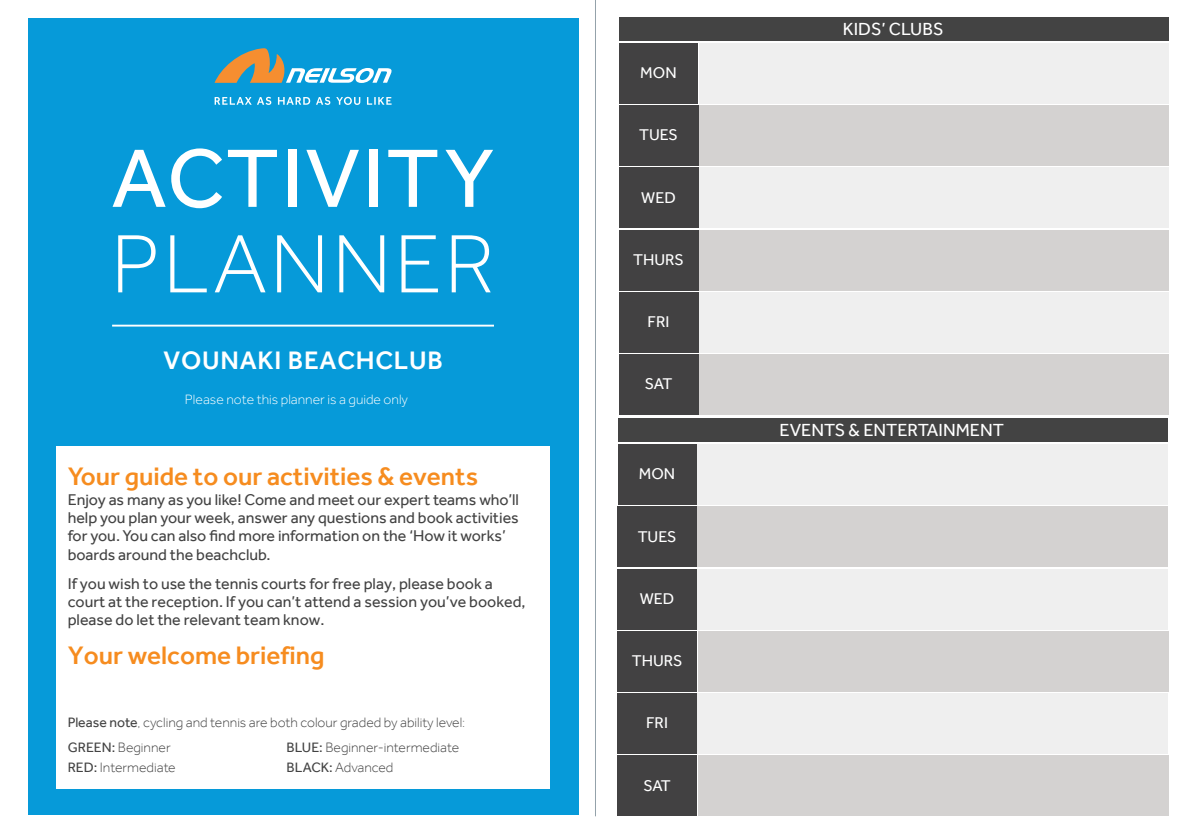
<style>
.page{position:relative;width:1191px;height:839px;background:#fff}
.page>*{position:absolute;margin:0;border:0;box-sizing:border-box;transform-origin:0 0}
.t1{font:85.6px/85.6px "Effra";letter-spacing:.03em;color:#fff}
.t2{font:500 26px "Effra";color:#f68c1f}
.t3{font:500 26px "Effra";letter-spacing:.03em;color:#fff}
.t4{font:18px "Effra";color:#fff}
.t5{font:16px/18px "Effra";color:#434343}
.t6{font:16px "Effra";color:#fff}
.t7{font:300 14px "Effra";color:#434343}
.t8{font:300 14px "Effra";color:#fff}
.s1{font-weight:300}
.s2{font-weight:400}
</style>
<div class="page">
<div style="left:28px;top:18px;width:550px;height:797px;background:#069ad9"></div>
<div style="left:56px;top:447px;width:494px;height:342px;background:#fff"></div>
<hr style="left:112px;top:325px;width:382px;height:2px;background:#fff">
<div style="left:697px;top:444px;width:470px;height:61px;background:#efefef"></div>
<div style="left:697px;top:569px;width:470px;height:61px;background:#efefef"></div>
<div style="left:697px;top:693px;width:470px;height:61px;background:#efefef"></div>
<div style="left:698px;top:507px;width:470px;height:60px;background:#d4d2d1"></div>
<div style="left:698px;top:631px;width:470px;height:61px;background:#d4d2d1"></div>
<div style="left:698px;top:756px;width:470px;height:60px;background:#d4d2d1"></div>
<div style="left:618px;top:418px;width:549px;height:24px;background:#434343"></div>
<svg style="left:214px;top:48px;width:178px;height:35px"></svg>
<svg style="left:215px;top:97px;width:176px;height:8px"></svg>
<div style="left:618px;top:444px;width:78px;height:61px;background:#424142"></div>
<div style="left:617px;top:507px;width:80px;height:60px;background:#424142"></div>
<div style="left:617px;top:569px;width:80px;height:61px;background:#424142"></div>
<div style="left:617px;top:631px;width:80px;height:61px;background:#424142"></div>
<div style="left:617px;top:693px;width:80px;height:61px;background:#424142"></div>
<div style="left:617px;top:756px;width:80px;height:60px;background:#424142"></div>
<hr style="left:595px;top:0;width:1px;height:816px;background:#94a2aa">
<div style="left:699px;top:43px;width:469px;height:61px;background:#efefef"></div>
<div style="left:699px;top:168px;width:469px;height:60px;background:#efefef"></div>
<div style="left:699px;top:292px;width:469px;height:61px;background:#efefef"></div>
<div style="left:699px;top:105px;width:469px;height:61px;background:#d4d2d1"></div>
<div style="left:699px;top:230px;width:470px;height:61px;background:#d4d2d1"></div>
<div style="left:699px;top:354px;width:470px;height:61px;background:#d4d2d1"></div>
<div style="left:619px;top:17px;width:550px;height:24px;background:#434343"></div>
<div style="left:619px;top:43px;width:78px;height:61px;background:#424142"></div>
<div style="left:619px;top:105px;width:79px;height:61px;background:#424142"></div>
<div style="left:619px;top:168px;width:79px;height:60px;background:#424142"></div>
<div style="left:619px;top:230px;width:79px;height:61px;background:#424142"></div>
<div style="left:619px;top:292px;width:79px;height:61px;background:#424142"></div>
<div style="left:619px;top:354px;width:79px;height:61px;background:#424142"></div>
<p class="t1" style="left:111px;top:135px;width:386px">ACTIVITY<br><span class="s1">PLANNER</span></p>
<p class="t3" style="left:164px;top:345px;width:281px">VOUNAKI BEACHCLUB</p>
<p class="t8" style="left:185px;top:391px;width:225px">Please note this planner is a guide only</p>
<p class="t2" style="left:68px;top:460px;width:412px">Your guide to our activities &amp; events</p>
<p class="t5" style="left:68px;top:491px;width:453px">Enjoy as many as you like! Come and meet our expert teams who’ll help you plan your week, answer any questions and book activities for you. You can also find more information on the ‘How it works’ boards around the beachclub.</p>
<p class="t5" style="left:68px;top:574px;width:459px">If you wish to use the tennis courts for free play, please book a court at the reception. If you can’t attend a session you’ve booked, please do let the relevant team know.</p>
<p class="t2" style="left:68px;top:640px;width:258px">Your welcome briefing</p>
<p class="t7" style="left:68px;top:714px;width:399px"><span class="s2">Please note</span>, cycling and tennis are both colour graded by ability level:</p>
<p class="t7" style="left:68px;top:739px;width:104px"><span class="s2">GREEN:</span> Beginner</p>
<p class="t7" style="left:287px;top:739px;width:174px"><span class="s2">BLUE:</span> Beginner-intermediate</p>
<p class="t7" style="left:68px;top:758px;width:110px"><span class="s2">RED:</span> Intermediate</p>
<p class="t7" style="left:287px;top:758px;width:108px"><span class="s2">BLACK:</span> Advanced</p>
<p class="t6" style="left:640px;top:63px;width:38px">MON</p>
<p class="t6" style="left:639px;top:126px;width:40px">TUES</p>
<p class="t6" style="left:641px;top:188px;width:36px">WED</p>
<p class="t6" style="left:633px;top:250px;width:52px">THURS</p>
<p class="t6" style="left:647px;top:312px;width:23px">FRI</p>
<p class="t6" style="left:645px;top:374px;width:29px">SAT</p>
<p class="t6" style="left:639px;top:464px;width:38px">MON</p>
<p class="t6" style="left:637px;top:527px;width:40px">TUES</p>
<p class="t6" style="left:640px;top:589px;width:36px">WED</p>
<p class="t6" style="left:632px;top:651px;width:52px">THURS</p>
<p class="t6" style="left:646px;top:713px;width:23px">FRI</p>
<p class="t6" style="left:643px;top:776px;width:29px">SAT</p>
<p class="t4" style="left:843px;top:18px;width:102px">KIDS’ CLUBS</p>
<p class="t4" style="left:779px;top:419px;width:226px">EVENTS &amp; ENTERTAINMENT</p>
</div>
